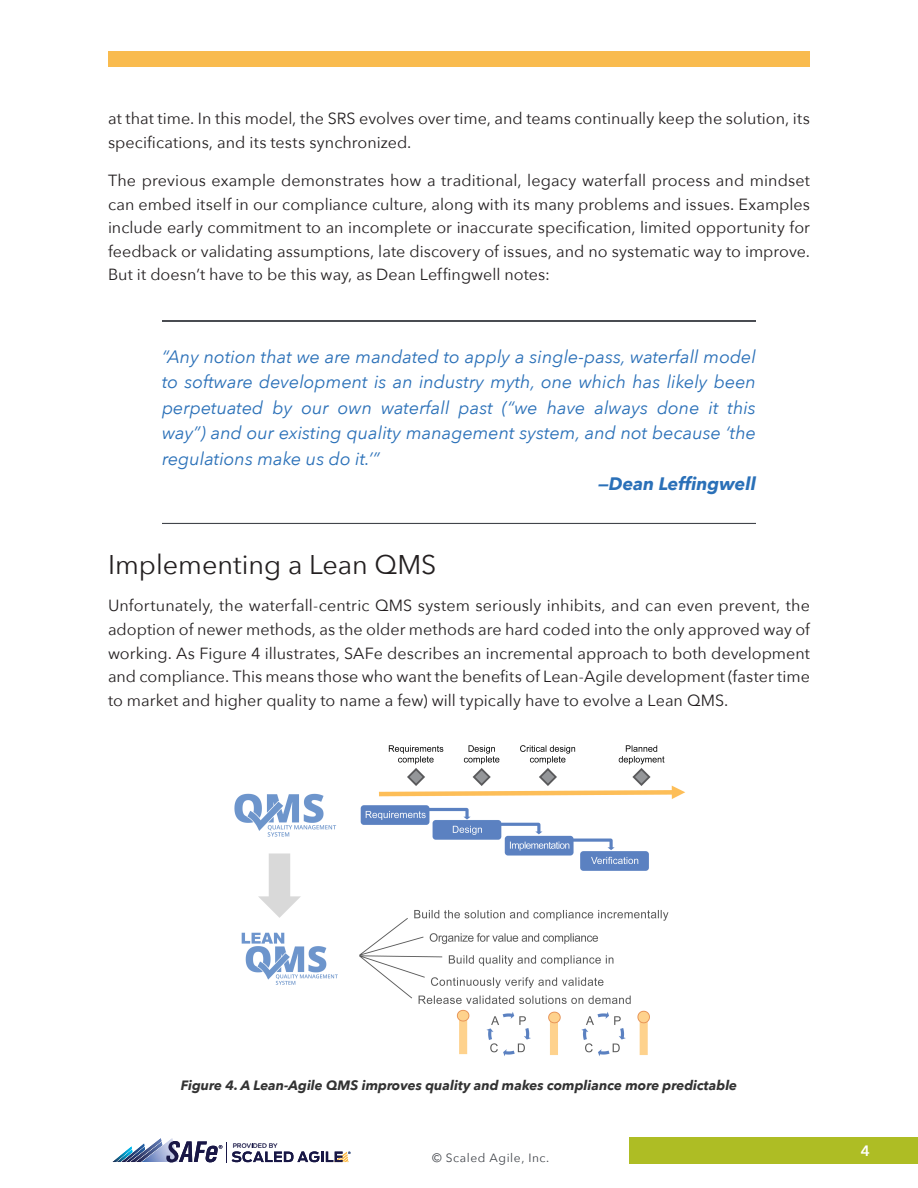
<style>
.page{position:relative;width:918px;height:1188px;background:#fff}
.page>*{position:absolute;margin:0;border:0;box-sizing:border-box;transform-origin:0 0}
.Heading_2{font:27px "Avenir Next";color:#231f20}
.Body_Quote{font:italic 18px/25.5px "Avenir Next";color:#2a70b8;text-align:justify}
.Body_Quote_Credit_Li{font:italic 700 18px "Avenir Next";color:#2a70b8}
.Body{font:16.2px/23.7px "Avenir Next";color:#231f20;text-align:justify}
.t1{font:600 15px "Avenir Next";color:#fff}
.t2{font:italic 700 13.5px "Avenir Next";color:#333}
.t3{font:12px "Avenir Next";letter-spacing:.05em;color:#42454b}
.t4{font:6.15px "Gotham";color:#181746}
</style>
<div class="page">
<div style="left:629px;top:1137px;width:289px;height:27px;background:#aebd24"></div>
<img style="left:161px;top:1138px;width:12px;height:24px">
<img style="left:117px;top:1154px;width:5px;height:8px">
<img style="left:156px;top:1138px;width:5px;height:4px">
<img style="left:143px;top:1142px;width:19px;height:20px">
<svg style="left:122px;top:1144px;width:23px;height:18px"></svg>
<svg style="left:166px;top:1141px;width:185px;height:22px"></svg>
<div style="left:108px;top:51px;width:702px;height:15px;background:#f9bb4e"></div>
<hr style="left:162px;top:523px;width:594px;height:1px;background:#42454b">
<hr style="left:162px;top:320px;width:594px;height:1px;background:#42454b">
<hr style="left:162px;top:321px;width:594px;height:1px;background:#42454b">
<img style="left:234px;top:745px;width:451px;height:311px">
<p class="Body" style="left:108px;top:106px;width:703px">at that time. In this model, the SRS evolves over time, and teams continually keep the solution, its specifications, and its tests synchronized.</p>
<p class="Body" style="left:108px;top:168px;width:704px">The previous example demonstrates how a traditional, legacy waterfall process and mindset can embed itself in our compliance culture, along with its many problems and issues. Examples include early commitment to an incomplete or inaccurate specification, limited opportunity for feedback or validating assumptions, late discovery of issues, and no systematic way to improve.<br>But it doesn’t have to be this way, as Dean Leffingwell notes:</p>
<p class="Body_Quote" style="left:162px;top:343px;width:595px">“Any notion that we are mandated to apply a single-pass, waterfall model to software development is an industry myth, one which has likely been perpetuated by our own waterfall past (“we have always done it this way”) and our existing quality management system, and not because ‘the regulations make us do it.’”</p>
<p class="Body_Quote_Credit_Li" style="left:598px;top:469px;width:159px">—Dean Leffingwell</p>
<p class="Heading_2" style="left:108px;top:542px;width:330px">Implementing a Lean QMS</p>
<p class="Body" style="left:108px;top:593px;width:704px">Unfortunately, the waterfall-centric QMS system seriously inhibits, and can even prevent, the adoption of newer methods, as the older methods are hard coded into the only approved way of working. As Figure 4 illustrates, SAFe describes an incremental approach to both development and compliance. This means those who want the benefits of Lean-Agile development (faster time to market and higher quality to name a few) will typically have to evolve a Lean QMS.</p>
<p class="t2" style="left:181px;top:1074px;width:558px">Figure 4. A Lean-Agile QMS improves quality and makes compliance more predictable</p>
<p class="t4" style="left:233px;top:1141px;width:46px">PROVIDED BY</p>
<p class="t3" style="left:432px;top:1148px;width:119px">© Scaled Agile, Inc.</p>
<p class="t1" style="left:861px;top:1138px;width:11px">4</p>
</div>
